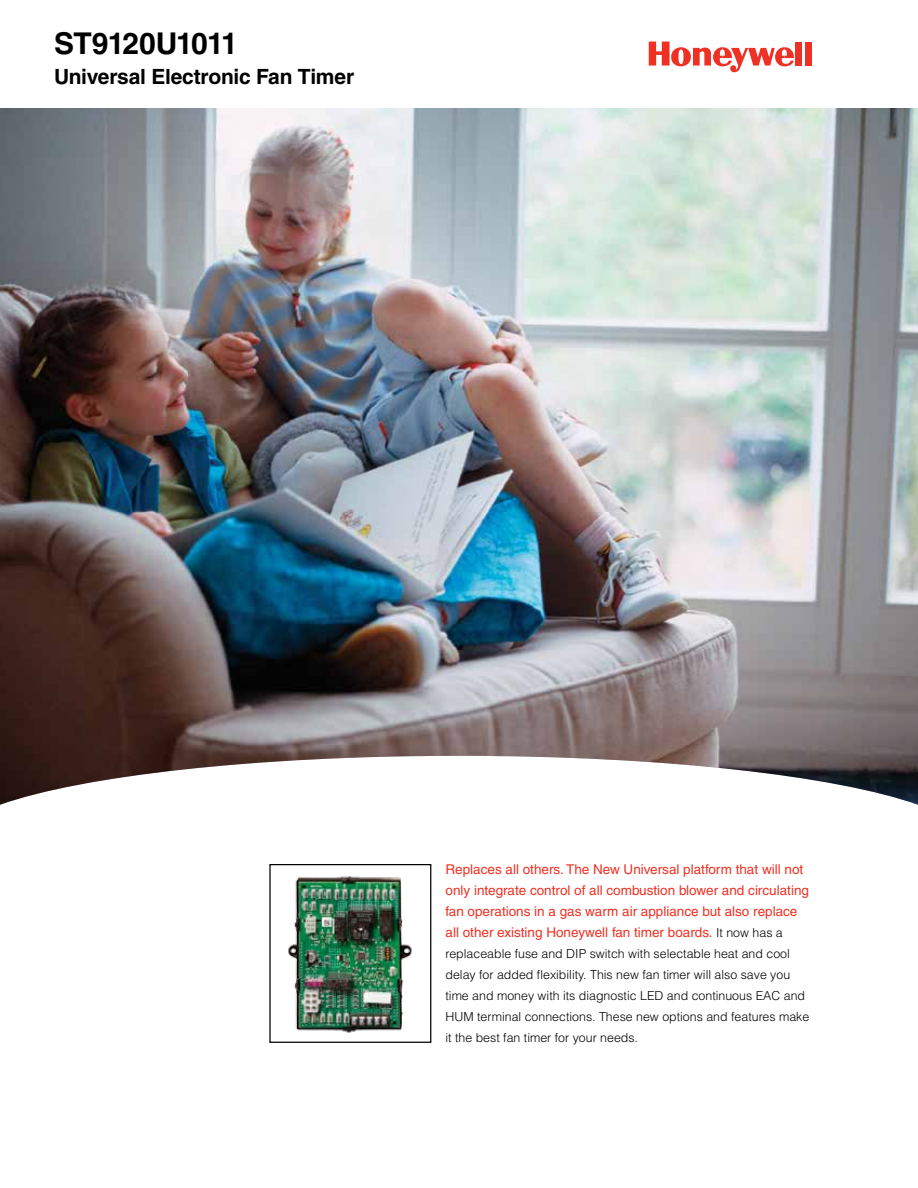
<style>
.page{position:relative;width:918px;height:1188px;background:#fff}
.page>*{position:absolute;margin:0;border:0;box-sizing:border-box;transform-origin:0 0}
.t1{font:700 30px "Helvetica";letter-spacing:-.025em;color:#000}
.t2{font:700 21px "Helvetica";letter-spacing:-.015em;color:#000}
.t3{font:13.5px/21px "Helvetica";color:#ee3124}
.t4{font:300 12.3px/21px "Helvetica";color:#000}
.s1{font-weight:300;font-size:12.3px;color:#000}
</style>
<div class="page">
<div style="left:269px;top:864px;width:162px;height:179px;border:1px solid #000"></div>
<div style="left:796px;top:42px;width:6px;height:24px;background:#ee3124"></div>
<div style="left:805px;top:42px;width:7px;height:24px;background:#ee3124"></div>
<svg style="left:649px;top:42px;width:145px;height:30px"></svg>
<img style="left:0;top:108px;width:918px;height:697px">
<img style="left:288px;top:875px;width:124px;height:158px">
<h1 class="t1" style="left:54px;top:25px;width:185px">ST9120U1011</h1>
<h2 class="t2" style="left:54px;top:64px;width:302px">Universal Electronic Fan Timer</h2>
<p class="t3" style="left:446px;top:859px;width:365px">Replaces all others. The New Universal platform that will not only integrate control of all combustion blower and circulating fan operations in a gas warm air appliance but also replace all other existing Honeywell fan timer boards. <span class="s1">It now has a</span></p>
<p class="t4" style="left:446px;top:943px;width:365px">replaceable fuse and DIP switch with selectable heat and cool delay for added flexibility. This new fan timer will also save you time and money with its diagnostic LED and continuous EAC and HUM terminal connections. These new options and features make it the best fan timer for your needs.</p>
</div>
